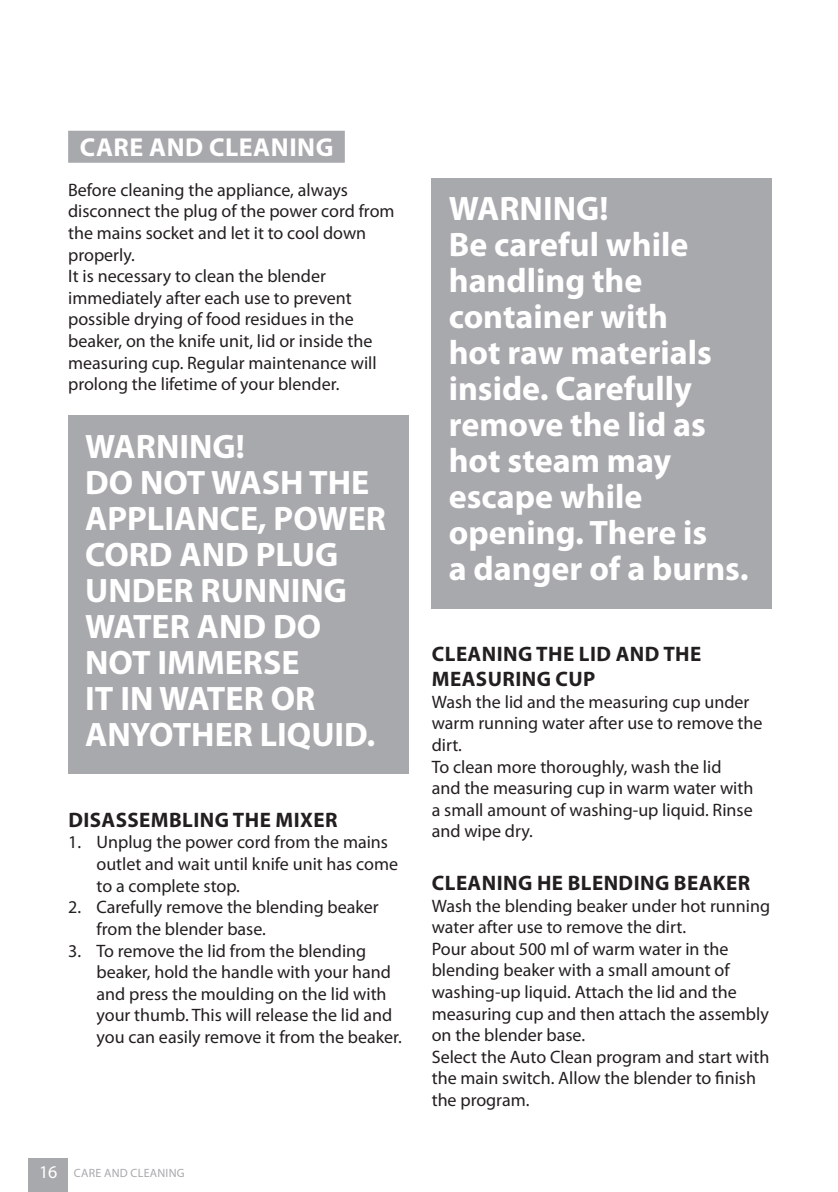
<style>
.page{position:relative;width:838px;height:1192px;background:#fff}
.page>*{position:absolute;margin:0;border:0;box-sizing:border-box;transform-origin:0 0}
.t1{font:700 34px/36px "Myriad Pro";color:#fff}
.t2{font:700 26px "Myriad Pro";letter-spacing:.02em;color:#fff}
.t3{font:700 21px/25.2px "Myriad Pro";letter-spacing:.02em;color:#231f20}
.t4{font:18px/21.6px "Myriad Pro";color:#231f20}
.t5{font:12px "Myriad Pro";letter-spacing:.02em;color:#a8a9ad}
.s1{font-size:18px;color:#fff}
</style>
<div class="page">
<div style="left:28px;top:1158px;width:40px;height:33px;background:#a8a9ad"></div>
<div style="left:68px;top:131px;width:277px;height:32px;background:#a8a9ad"></div>
<div style="left:68px;top:415px;width:340px;height:359px;background:#a8a9ad"></div>
<div style="left:432px;top:178px;width:340px;height:430px;background:#a8a9ad"></div>
<h2 class="t2" style="left:80px;top:138px;width:255px">CARE AND CLEANING</h2>
<p class="t4" style="left:68px;top:180px;width:328px">Before cleaning the appliance, always disconnect the plug of the power cord from the mains socket and let it to cool down properly.<br>It is necessary to clean the blender immediately after each use to prevent possible drying of food residues in the beaker, on the knife unit, lid or inside the measuring cup. Regular maintenance will prolong the lifetime of your blender.</p>
<h1 class="t1" style="left:85px;top:431px;width:302px">WARNING!<br>DO NOT WASH THE<br>APPLIANCE, POWER<br>CORD AND PLUG<br>UNDER RUNNING<br>WATER AND DO<br>NOT IMMERSE<br>IT IN WATER OR<br>ANYOTHER LIQUID.</h1>
<p class="t3" style="left:68px;top:808px;width:271px">DISASSEMBLING THE MIXER</p>
<p class="t4" style="left:96px;top:833px;width:303px;text-indent:-28px">1. Unplug the power cord from the mains outlet and wait until knife unit has come to a complete stop.</p>
<p class="t4" style="left:96px;top:897px;width:284px;text-indent:-28px">2. Carefully remove the blending beaker from the blender base.</p>
<p class="t4" style="left:96px;top:941px;width:307px;text-indent:-28px">3. To remove the lid from the blending beaker, hold the handle with your hand and press the moulding on the lid with your thumb. This will release the lid and you can easily remove it from the beaker.</p>
<p class="t5" style="left:39px;top:1168px;width:147px"><span class="s1">16</span> CARE AND CLEANING</p>
<h1 class="t1" style="left:449px;top:193px;width:301px">WARNING!<br>Be careful while handling the container with<br>hot raw materials inside. Carefully remove the lid as hot steam may escape while opening. There is<br>a danger of a burns.</h1>
<p class="t3" style="left:432px;top:643px;width:271px">CLEANING THE LID AND THE<br>MEASURING CUP</p>
<p class="t4" style="left:432px;top:692px;width:332px">Wash the lid and the measuring cup under warm running water after use to remove the dirt.<br>To clean more thoroughly, wash the lid<br>and the measuring cup in warm water with a small amount of washing-up liquid. Rinse and wipe dry.</p>
<p class="t3" style="left:432px;top:871px;width:320px">CLEANING HE BLENDING BEAKER</p>
<p class="t4" style="left:432px;top:896px;width:340px">Wash the blending beaker under hot running water after use to remove the dirt.<br>Pour about 500 ml of warm water in the blending beaker with a small amount of washing-up liquid. Attach the lid and the measuring cup and then attach the assembly on the blender base.<br>Select the Auto Clean program and start with the main switch. Allow the blender to finish the program.</p>
</div>
